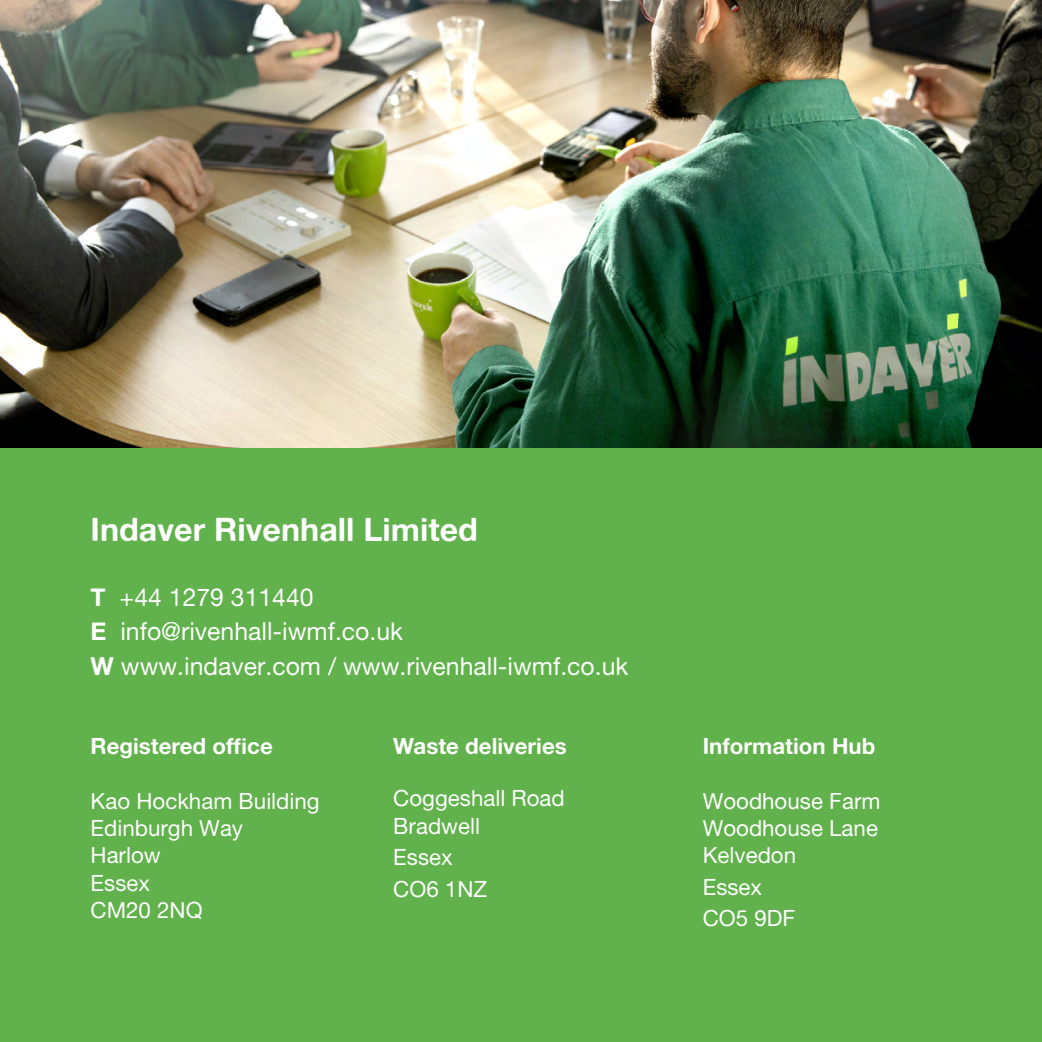
<style>
.page{position:relative;width:1042px;height:1042px;background:#fff}
.page>*{position:absolute;margin:0;border:0;box-sizing:border-box;transform-origin:0 0}
.t1{font:32.2px "Alte Haas Grotesk Bold";color:#fff}
.t2{font:24.85px/34.6px "Alte Haas Grotesk";color:#fff}
.t3{font:22.4px/27.3px "Alte Haas Grotesk";color:#fff}
.t4{font:22.4px "Alte Haas Grotesk Bold";color:#fff}
.s1{color:#61b14c}
.s2{font-family:"Alte Haas Grotesk Bold"}
</style>
<div class="page">
<div style="left:0;top:448px;width:1042px;height:594px;background:#61b14c"></div>
<img style="left:0;top:0;width:1042px;height:448px">
<h1 class="t1" style="left:91px;top:510px;width:427px">Indaver Rivenhall Limited<span class="s1">ed</span></h1>
<p class="t2" style="left:91px;top:579px;width:539px"><span class="s2">T</span> +44 1279 311440<br><span class="s2">E</span> info@rivenhall-iwmf.co.uk<br><span class="s2">W</span> www.indaver.com / www.rivenhall-iwmf.co.uk</p>
<p class="t4" style="left:91px;top:732px;width:184px">Registered office</p>
<p class="t3" style="left:91px;top:787px;width:231px">Kao Hockham Building<br>Edinburgh Way<br>Harlow<br>Essex<br>CM20 2NQ</p>
<p class="t4" style="left:393px;top:732px;width:175px">Waste deliveries</p>
<p class="t3" style="left:393px;top:784px;width:173px">Coggeshall Road<br>Bradwell</p>
<p class="t3" style="left:393px;top:841px;width:95px;line-height:31.5px">Essex<br>CO6 1NZ</p>
<p class="t4" style="left:703px;top:732px;width:174px">Information Hub</p>
<p class="t3" style="left:703px;top:787px;width:179px;text-align:justify">Woodhouse Farm Woodhouse Lane Kelvedon</p>
<p class="t3" style="left:703px;top:871px;width:94px;line-height:31.5px">Essex<br>CO5 9DF</p>
</div>
